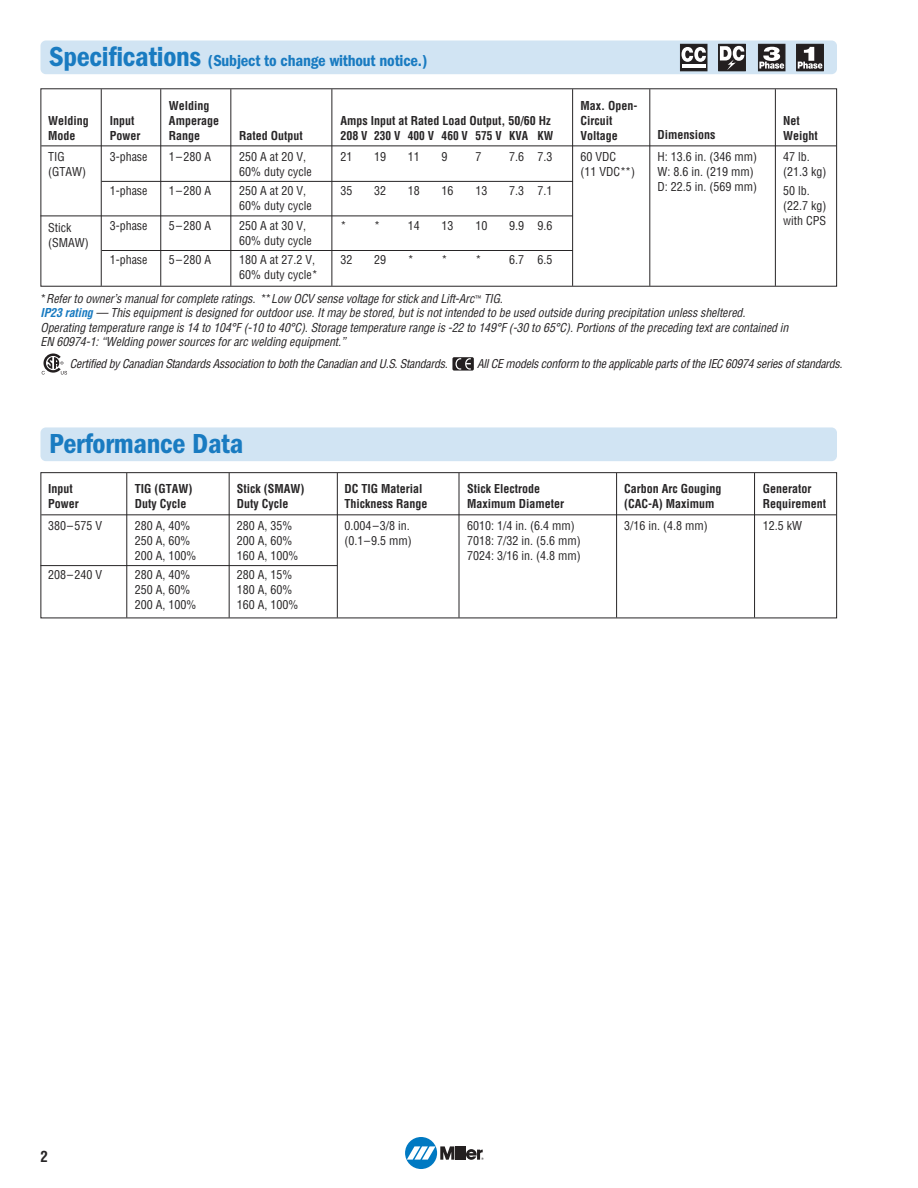
<style>
.page{position:relative;width:918px;height:1188px;background:#fff}
.page>*{position:absolute;margin:0;border:0;box-sizing:border-box;transform-origin:0 0}
.t1{font:28.5px "ITC Franklin Gothic Std Dm Cd";letter-spacing:-.01em;color:#197bc1}
.t2{font:16.5px "ITC Franklin Gothic Std Dm Cd";letter-spacing:-.01em;color:#197bc1}
.t3{font:700 condensed 15px "Helvetica";color:#272526}
.t4{font:condensed 12px/15px "Helvetica";color:#272526}
.t5{font:italic condensed 12px/14.4px "Helvetica";color:#272526}
.t6{font:700 condensed 12px/15px "Helvetica";color:#272526}
.t7{font:italic condensed 11.85px "Helvetica";letter-spacing:-.025em;color:#231f20}
.s1{font-size:28.5px}
.s2{font-style:normal}
.s3{font-style:normal;font-size:7.5px}
.s4{font-weight:700;color:#197bc1}
</style>
<div class="page">
<div style="left:405px;top:1137px;width:32px;height:32px;background:#0079c2;border-radius:50%"></div>
<hr style="left:459px;top:1146px;width:3px;height:14px;background:#231f20">
<hr style="left:463px;top:1146px;width:3px;height:14px;background:#231f20">
<svg style="left:407px;top:1146px;width:51px;height:14px"></svg>
<svg style="left:466px;top:1149px;width:18px;height:11px"></svg>
<div style="left:40px;top:427px;width:797px;height:34px;background:#d1e4f3;border-radius:5px"></div>
<div style="left:40px;top:88px;width:797px;height:199px;border:1px solid #272526"></div>
<hr style="left:230px;top:89px;width:1px;height:197px;background:#272526">
<hr style="left:332px;top:89px;width:1px;height:197px;background:#272526">
<hr style="left:160px;top:89px;width:1px;height:197px;background:#272526">
<hr style="left:101px;top:89px;width:1px;height:197px;background:#272526">
<hr style="left:775px;top:89px;width:1px;height:197px;background:#272526">
<hr style="left:41px;top:146px;width:795px;height:1px;background:#272526">
<div style="left:40px;top:40px;width:797px;height:34px;background:#d1e4f3;border-radius:5px"></div>
<svg style="left:799px;top:46px;width:23px;height:23px"></svg>
<div style="left:797px;top:44px;width:27px;height:27px;border:1px solid #272526"></div>
<svg style="left:760px;top:46px;width:23px;height:23px"></svg>
<div style="left:758px;top:44px;width:27px;height:27px;border:1px solid #272526"></div>
<svg style="left:720px;top:46px;width:24px;height:23px"></svg>
<div style="left:718px;top:44px;width:28px;height:27px;border:1px solid #272526"></div>
<svg style="left:682px;top:46px;width:23px;height:23px"></svg>
<hr style="left:682px;top:65px;width:24px;height:3px;background:#fff">
<div style="left:680px;top:44px;width:27px;height:27px;border:1px solid #272526"></div>
<hr style="left:572px;top:89px;width:1px;height:197px;background:#272526">
<hr style="left:649px;top:89px;width:1px;height:197px;background:#272526">
<hr style="left:101px;top:181px;width:472px;height:1px;background:#272526">
<hr style="left:40px;top:216px;width:533px;height:1px;background:#272526">
<hr style="left:102px;top:250px;width:471px;height:1px;background:#272526">
<div style="left:40px;top:472px;width:797px;height:146px;border:1px solid #272526"></div>
<hr style="left:229px;top:473px;width:1px;height:145px;background:#272526">
<hr style="left:337px;top:473px;width:1px;height:145px;background:#272526">
<hr style="left:126px;top:473px;width:1px;height:145px;background:#272526">
<hr style="left:754px;top:473px;width:1px;height:145px;background:#272526">
<hr style="left:41px;top:514px;width:795px;height:1px;background:#272526">
<hr style="left:459px;top:473px;width:1px;height:145px;background:#272526">
<hr style="left:616px;top:473px;width:1px;height:145px;background:#272526">
<hr style="left:40px;top:565px;width:297px;height:1px;background:#272526">
<svg style="left:452px;top:357px;width:22px;height:14px"></svg>
<svg style="left:42px;top:353px;width:25px;height:22px"></svg>
<h2 class="t2" style="left:49px;top:55px;width:380px"><span class="s1">Specifications</span> (Subject to change without notice.)</h2>
<p class="t6" style="left:48px;top:114px;width:42px">Welding<br>Mode</p>
<p class="t4" style="left:48px;top:150px;width:39px">TIG (GTAW)</p>
<p class="t4" style="left:48px;top:221px;width:42px">Stick (SMAW)</p>
<p class="t6" style="left:110px;top:114px;width:32px">Input<br>Power</p>
<p class="t4" style="left:110px;top:150px;width:39px">3-phase</p>
<p class="t4" style="left:110px;top:184px;width:39px">1-phase</p>
<p class="t4" style="left:110px;top:219px;width:39px">3-phase</p>
<p class="t4" style="left:110px;top:253px;width:39px">1-phase</p>
<p class="t6" style="left:169px;top:99px;width:52px">Welding<br>Amperage<br>Range</p>
<p class="t4" style="left:169px;top:150px;width:44px">1 – 280 A</p>
<p class="t4" style="left:169px;top:184px;width:44px">1 – 280 A</p>
<p class="t4" style="left:169px;top:219px;width:44px">5 – 280 A</p>
<p class="t4" style="left:169px;top:253px;width:44px">5 – 280 A</p>
<p class="t6" style="left:239px;top:129px;width:65px">Rated Output</p>
<p class="t4" style="left:239px;top:150px;width:74px">250 A at 20 V,<br>60% duty cycle</p>
<p class="t4" style="left:239px;top:184px;width:74px">250 A at 20 V,<br>60% duty cycle</p>
<p class="t4" style="left:239px;top:219px;width:74px">250 A at 30 V,<br>60% duty cycle</p>
<p class="t4" style="left:239px;top:253px;width:80px">180 A at 27.2 V,<br>60% duty cycle*</p>
<p class="t6" style="left:340px;top:114px;width:214px">Amps Input at Rated Load Output, 50/60 Hz<br>208 V 230 V 400 V 460 V 575 V KVA KW</p>
<p class="t4" style="left:340px;top:150px;width:13px">21</p>
<p class="t4" style="left:374px;top:150px;width:13px">19</p>
<p class="t4" style="left:408px;top:150px;width:13px">11</p>
<p class="t4" style="left:442px;top:150px;width:7px">9</p>
<p class="t4" style="left:475px;top:150px;width:7px">7</p>
<p class="t4" style="left:509px;top:150px;width:45px">7.6 7.3</p>
<p class="t4" style="left:340px;top:184px;width:13px">35</p>
<p class="t4" style="left:374px;top:184px;width:13px">32</p>
<p class="t4" style="left:408px;top:184px;width:13px">18</p>
<p class="t4" style="left:442px;top:184px;width:13px">16</p>
<p class="t4" style="left:475px;top:184px;width:13px">13</p>
<p class="t4" style="left:509px;top:184px;width:45px">7.3 7.1</p>
<p class="t4" style="left:340px;top:219px;width:41px">* *</p>
<p class="t4" style="left:408px;top:219px;width:13px">14</p>
<p class="t4" style="left:442px;top:219px;width:13px">13</p>
<p class="t4" style="left:475px;top:219px;width:13px">10</p>
<p class="t4" style="left:509px;top:219px;width:45px">9.9 9.6</p>
<p class="t4" style="left:340px;top:253px;width:13px">32</p>
<p class="t4" style="left:374px;top:253px;width:13px">29</p>
<p class="t4" style="left:408px;top:253px;width:41px">* *</p>
<p class="t4" style="left:475px;top:253px;width:79px">* 6.7 6.5</p>
<p class="t6" style="left:581px;top:99px;width:58px">Max. Open-<br>Circuit<br>Voltage</p>
<p class="t4" style="left:581px;top:150px;width:56px">60 VDC (11 VDC**)</p>
<p class="t6" style="left:657px;top:128px;width:59px">Dimensions</p>
<p class="t4" style="left:657px;top:150px;width:101px">H: 13.6 in. (346 mm)<br>W: 8.6 in. (219 mm)<br>D: 22.5 in. (569 mm)</p>
<p class="t6" style="left:783px;top:114px;width:36px">Net<br>Weight</p>
<p class="t4" style="left:783px;top:150px;width:45px">47 lb. (21.3 kg)</p>
<p class="t4" style="left:783px;top:184px;width:45px">50 lb. (22.7 kg) with CPS</p>
<p class="t5" style="left:40px;top:292px;width:752px"><span class="s2">*</span> Referto owner’s manualforcomplete ratings. <span class="s2">**</span> Low OCV sense voltage forstick and Lift-Arc<span class="s3">™</span> TIG.<br><span class="s4">IP23 rating</span> — This equipmentis designed foroutdooruse.Itmay be stored,butis notintended to be used outside during precipitation unless sheltered.<br>Operating temperature range is 14 to 104°F (-10 to 40°C).Storage temperature range is -22 to 149°F (-30 to 65°C).Portions ofthe preceding textare contained in EN 60974-1:“Welding powersources forarc welding equipment.”</p>
<p class="t7" style="left:70px;top:360px;width:379px">Certified by Canadian Standards Association to both the Canadian and U.S. Standards.</p>
<p class="t7" style="left:477px;top:360px;width:367px">All CE models conform to the applicable parts of the IEC 60974 series of standards.</p>
<h1 class="t1" style="left:49px;top:434px;width:196px">Performance Data</h1>
<p class="t6" style="left:48px;top:483px;width:32px">Input<br>Power</p>
<p class="t4" style="left:48px;top:519px;width:56px">380–575 V</p>
<p class="t4" style="left:48px;top:568px;width:56px">208–240 V</p>
<p class="t6" style="left:135px;top:483px;width:59px">TIG (GTAW)<br>Duty Cycle</p>
<p class="t4" style="left:135px;top:519px;width:63px">280 A, 40%<br>250 A, 60%<br>200 A, 100%</p>
<p class="t4" style="left:135px;top:568px;width:63px">280 A, 40%<br>250 A, 60%<br>200 A, 100%</p>
<p class="t6" style="left:237px;top:483px;width:69px">Stick (SMAW)<br>Duty Cycle</p>
<p class="t4" style="left:237px;top:519px;width:63px">280 A, 35%<br>200 A, 60%<br>160 A, 100%</p>
<p class="t4" style="left:237px;top:568px;width:63px">280 A, 15%<br>180 A, 60%<br>160 A, 100%</p>
<p class="t6" style="left:345px;top:483px;width:84px">DC TIG Material<br>Thickness Range</p>
<p class="t4" style="left:345px;top:519px;width:69px">0.004–3/8 in. (0.1–9.5 mm)</p>
<p class="t6" style="left:467px;top:483px;width:99px">Stick Electrode<br>Maximum Diameter</p>
<p class="t4" style="left:467px;top:519px;width:115px">6010: 1/4 in. (6.4 mm)<br>7018: 7/32 in. (5.6 mm)<br>7024: 3/16 in. (4.8 mm)</p>
<p class="t6" style="left:624px;top:483px;width:99px">Carbon Arc Gouging (CAC-A) Maximum</p>
<p class="t4" style="left:624px;top:519px;width:85px">3/16 in. (4.8 mm)</p>
<p class="t6" style="left:763px;top:483px;width:65px">Generator<br>Requirement</p>
<p class="t4" style="left:763px;top:519px;width:41px">12.5 kW</p>
<p class="t3" style="left:41px;top:1151px;width:9px">2</p>
</div>
